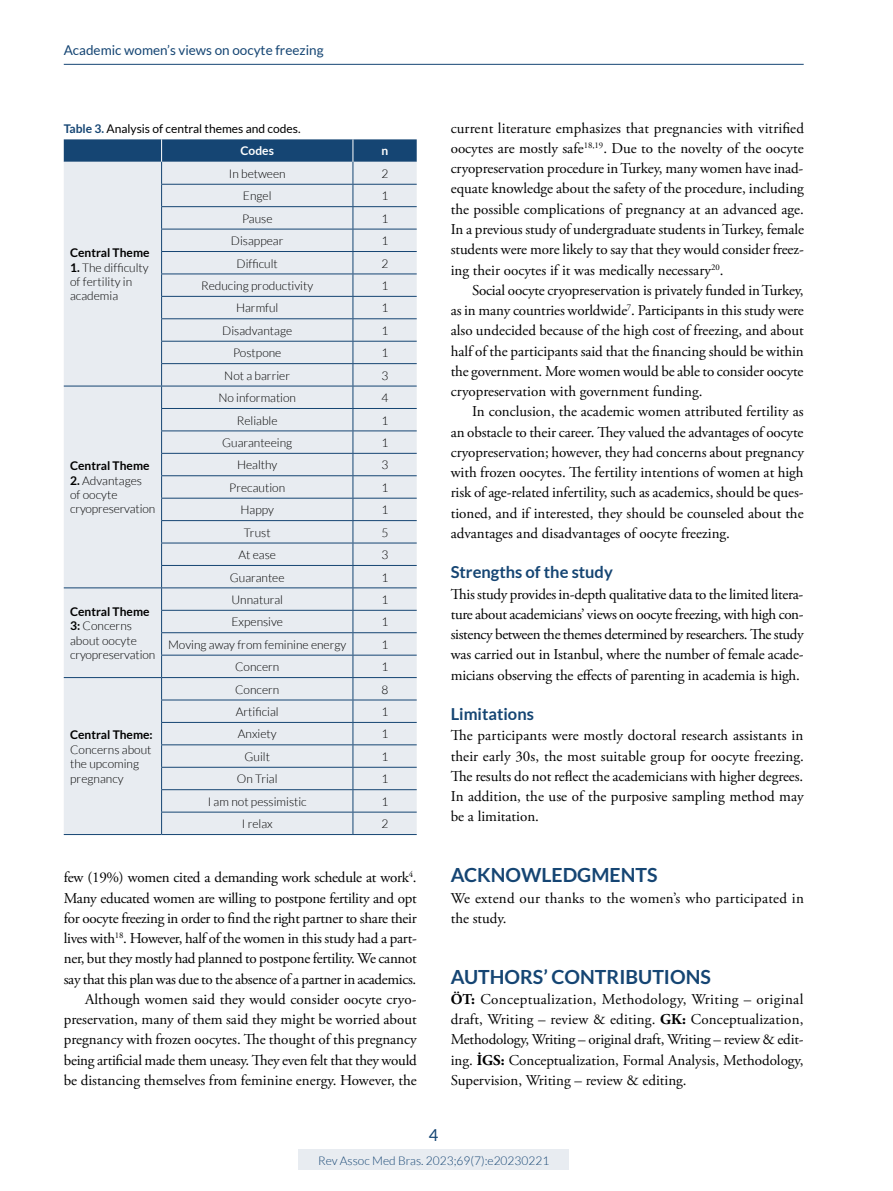
<style>
.page{position:relative;width:893px;height:1191px;background:#fff}
.page>*{position:absolute;margin:0;border:0;box-sizing:border-box;transform-origin:0 0}
.t1{font:700 19.5px "Lato";color:#154573}
.t2{font:700 16.5px "Lato";color:#154573}
.t3{font:16.5px "Lato";color:#154573}
.t4{font:15px/20.2px "Adobe Garamond Pro";color:#000;text-align:justify}
.t5{font:13.5px "Lato";color:#154573}
.t6{font:300 12px/14.4px "Lato";color:#000}
.t7{font:12px/22.4px "Lato";color:#000}
.t8{font:700 12px "Lato";color:#000}
.t9{font:300 12px "Lato";color:#154573}
.t10{font:700 12px "Lato";color:#fff}
.s1{font-weight:700;color:#154573}
.s2{font-weight:700;color:#fff}
.s3{font-weight:700}
</style>
<div class="page">
<div style="left:299px;top:1149px;width:270px;height:21px;background:#e8ecf1"></div>
<hr style="left:64px;top:64px;width:740px;height:1px;background:#154573">
<hr style="left:64px;top:834px;width:98px;height:1px;background:#154573">
<svg style="left:64px;top:139px;width:353px;height:695px;background:#d9e0e8"></svg>
<hr style="left:162px;top:834px;width:191px;height:1px;background:#154573">
<hr style="left:353px;top:834px;width:64px;height:1px;background:#154573">
<p class="t5" style="left:64px;top:43px;width:261px">Academic women’s views on oocyte freezing</p>
<p class="t7" style="left:241px;top:117px;width:61px;text-indent:-177px"><span class="s1">Table 3.</span> Analysis of central themes and codes.<br><span class="s2">Codes</span></p>
<p class="t10" style="left:381px;top:144px;width:8px">n</p>
<p class="t8" style="left:70px;top:246px;width:81px">Central Theme</p>
<p class="t6" style="left:70px;top:260px;width:80px"><span class="s3">1.</span> The difficulty of fertility in academia</p>
<p class="t8" style="left:70px;top:459px;width:81px">Central Theme</p>
<p class="t6" style="left:70px;top:473px;width:87px"><span class="s3">2.</span> Advantages of oocyte cryopreservation</p>
<p class="t6" style="left:70px;top:604px;width:87px"><span class="s3">Central Theme<br>3:</span> Concerns about oocyte cryopreservation</p>
<p class="t8" style="left:70px;top:728px;width:84px">Central Theme:</p>
<p class="t6" style="left:70px;top:742px;width:83px">Concerns about the upcoming pregnancy</p>
<p class="t6" style="left:229px;top:166px;width:58px">In between</p>
<p class="t6" style="left:381px;top:166px;width:8px">2</p>
<p class="t6" style="left:243px;top:189px;width:30px">Engel</p>
<p class="t6" style="left:381px;top:189px;width:8px">1</p>
<p class="t6" style="left:242px;top:211px;width:32px">Pause</p>
<p class="t6" style="left:381px;top:211px;width:8px">1</p>
<p class="t6" style="left:231px;top:234px;width:54px">Disappear</p>
<p class="t6" style="left:381px;top:234px;width:8px">1</p>
<p class="t6" style="left:237px;top:256px;width:43px">Difficult</p>
<p class="t6" style="left:381px;top:256px;width:8px">2</p>
<p class="t6" style="left:201px;top:278px;width:114px">Reducing productivity</p>
<p class="t6" style="left:381px;top:278px;width:8px">1</p>
<p class="t6" style="left:236px;top:301px;width:44px">Harmful</p>
<p class="t6" style="left:381px;top:301px;width:8px">1</p>
<p class="t6" style="left:222px;top:323px;width:71px">Disadvantage</p>
<p class="t6" style="left:381px;top:323px;width:8px">1</p>
<p class="t6" style="left:233px;top:346px;width:50px">Postpone</p>
<p class="t6" style="left:381px;top:346px;width:8px">1</p>
<p class="t6" style="left:224px;top:368px;width:67px">Not a barrier</p>
<p class="t6" style="left:381px;top:368px;width:8px">3</p>
<p class="t6" style="left:218px;top:391px;width:79px">No information</p>
<p class="t6" style="left:381px;top:391px;width:8px">4</p>
<p class="t6" style="left:237px;top:413px;width:42px">Reliable</p>
<p class="t6" style="left:381px;top:413px;width:8px">1</p>
<p class="t6" style="left:222px;top:435px;width:72px">Guaranteeing</p>
<p class="t6" style="left:381px;top:435px;width:8px">1</p>
<p class="t6" style="left:237px;top:458px;width:42px">Healthy</p>
<p class="t6" style="left:381px;top:458px;width:8px">3</p>
<p class="t6" style="left:229px;top:480px;width:57px">Precaution</p>
<p class="t6" style="left:381px;top:480px;width:8px">1</p>
<p class="t6" style="left:240px;top:503px;width:35px">Happy</p>
<p class="t6" style="left:381px;top:503px;width:8px">1</p>
<p class="t6" style="left:244px;top:525px;width:28px">Trust</p>
<p class="t6" style="left:381px;top:525px;width:8px">5</p>
<p class="t6" style="left:238px;top:547px;width:39px">At ease</p>
<p class="t6" style="left:381px;top:547px;width:8px">3</p>
<p class="t6" style="left:230px;top:570px;width:56px">Guarantee</p>
<p class="t6" style="left:381px;top:570px;width:8px">1</p>
<p class="t6" style="left:231px;top:592px;width:53px">Unnatural</p>
<p class="t6" style="left:381px;top:592px;width:8px">1</p>
<p class="t6" style="left:231px;top:615px;width:53px">Expensive</p>
<p class="t6" style="left:381px;top:615px;width:8px">1</p>
<p class="t6" style="left:168px;top:637px;width:180px">Moving away from feminine energy</p>
<p class="t6" style="left:381px;top:637px;width:8px">1</p>
<p class="t6" style="left:235px;top:659px;width:46px">Concern</p>
<p class="t6" style="left:381px;top:659px;width:8px">1</p>
<p class="t6" style="left:235px;top:682px;width:46px">Concern</p>
<p class="t6" style="left:381px;top:682px;width:8px">8</p>
<p class="t6" style="left:236px;top:704px;width:44px">Artificial</p>
<p class="t6" style="left:381px;top:704px;width:8px">1</p>
<p class="t6" style="left:238px;top:727px;width:40px">Anxiety</p>
<p class="t6" style="left:381px;top:727px;width:8px">1</p>
<p class="t6" style="left:245px;top:749px;width:27px">Guilt</p>
<p class="t6" style="left:381px;top:749px;width:8px">1</p>
<p class="t6" style="left:237px;top:772px;width:42px">On Trial</p>
<p class="t6" style="left:381px;top:772px;width:8px">1</p>
<p class="t6" style="left:208px;top:794px;width:100px">I am not pessimistic</p>
<p class="t6" style="left:381px;top:794px;width:8px">1</p>
<p class="t6" style="left:242px;top:816px;width:32px">I relax</p>
<p class="t6" style="left:381px;top:816px;width:8px">2</p>
<p class="t4" style="left:64px;top:868px;width:355px;text-align:right">few (19%) women cited a demanding work schedule at work<sup>4</sup>.<br>Many educated women are willing to postpone fertility and opt for oocyte freezing in order to find the right partner to share their lives with<sup>18</sup>. However, half of the women in this study had a part&shy;ner, but they mostly had planned to postpone fertility. We cannot say that this plan was due to the absence of a partner in academics.<br>Although women said they would consider oocyte cryo&shy;preservation, many of them said they might be worried about pregnancy with frozen oocytes. The thought of this pregnancy being artificial made them uneasy. They even felt that they would be distancing themselves from feminine energy. However, the</p>
<p class="t4" style="left:451px;top:118px;width:355px">current literature emphasizes that pregnancies with vitrified oocytes are mostly safe<sup>18,19</sup>. Due to the novelty of the oocyte cryopreservation procedure in Turkey, many women have inad&shy;equate knowledge about the safety of the procedure, including the possible complications of pregnancy at an advanced age.<br>In a previous study of undergraduate students in Turkey, female students were more likely to say that they would consider freez&shy;ing their oocytes if it was medically necessary<sup>20</sup>.</p>
<p class="t4" style="left:451px;top:280px;width:355px;text-indent:21px">Social oocyte cryopreservation is privately funded in Turkey, as in many countries worldwide<sup>7</sup>. Participants in this study were also undecided because of the high cost of freezing, and about half of the participants said that the financing should be within the government. More women would be able to consider oocyte cryopreservation with government funding.</p>
<p class="t4" style="left:451px;top:402px;width:355px;text-indent:21px">In conclusion, the academic women attributed fertility as an obstacle to their career. They valued the advantages of oocyte cryopreservation; however, they had concerns about pregnancy with frozen oocytes. The fertility intentions of women at high risk of age-related infertility, such as academics, should be ques&shy;tioned, and if interested, they should be counseled about the advantages and disadvantages of oocyte freezing.</p>
<p class="t2" style="left:451px;top:563px;width:164px">Strengths of the study</p>
<p class="t4" style="left:451px;top:584px;width:355px">This study provides in-depth qualitative data to the limited litera&shy;ture about academicians’ views on oocyte freezing, with high con&shy;sistency between the themes determined by researchers. The study was carried out in Istanbul, where the number of female acade&shy;micians observing the effects of parenting in academia is high.</p>
<p class="t2" style="left:451px;top:704px;width:85px">Limitations</p>
<p class="t4" style="left:451px;top:726px;width:355px">The participants were mostly doctoral research assistants in their early 30s, the most suitable group for oocyte freezing.<br>The results do not reflect the academicians with higher degrees.<br>In addition, the use of the purposive sampling method may be a limitation.</p>
<h1 class="t1" style="left:451px;top:864px;width:208px">ACKNOWLEDGMENTS</h1>
<p class="t4" style="left:451px;top:888px;width:355px">We extend our thanks to the women’s who participated in the study.</p>
<h1 class="t1" style="left:451px;top:965px;width:262px">AUTHORS’ CONTRIBUTIONS</h1>
<p class="t4" style="left:451px;top:989px;width:354px"><span class="s3">ÖT:</span> Conceptualization, Methodology, Writing – original draft, Writing – review &amp; editing. <span class="s3">GK:</span> Conceptualization, Methodology, Writing – original draft, Writing – review &amp; edit&shy;ing. <span class="s3">İGS:</span> Conceptualization, Formal Analysis, Methodology, Supervision, Writing – review &amp; editing.</p>
<p class="t3" style="left:429px;top:1126px;width:11px">4</p>
<p class="t9" style="left:318px;top:1154px;width:233px">Rev Assoc Med Bras. 2023;69(7):e20230221</p>
</div>
